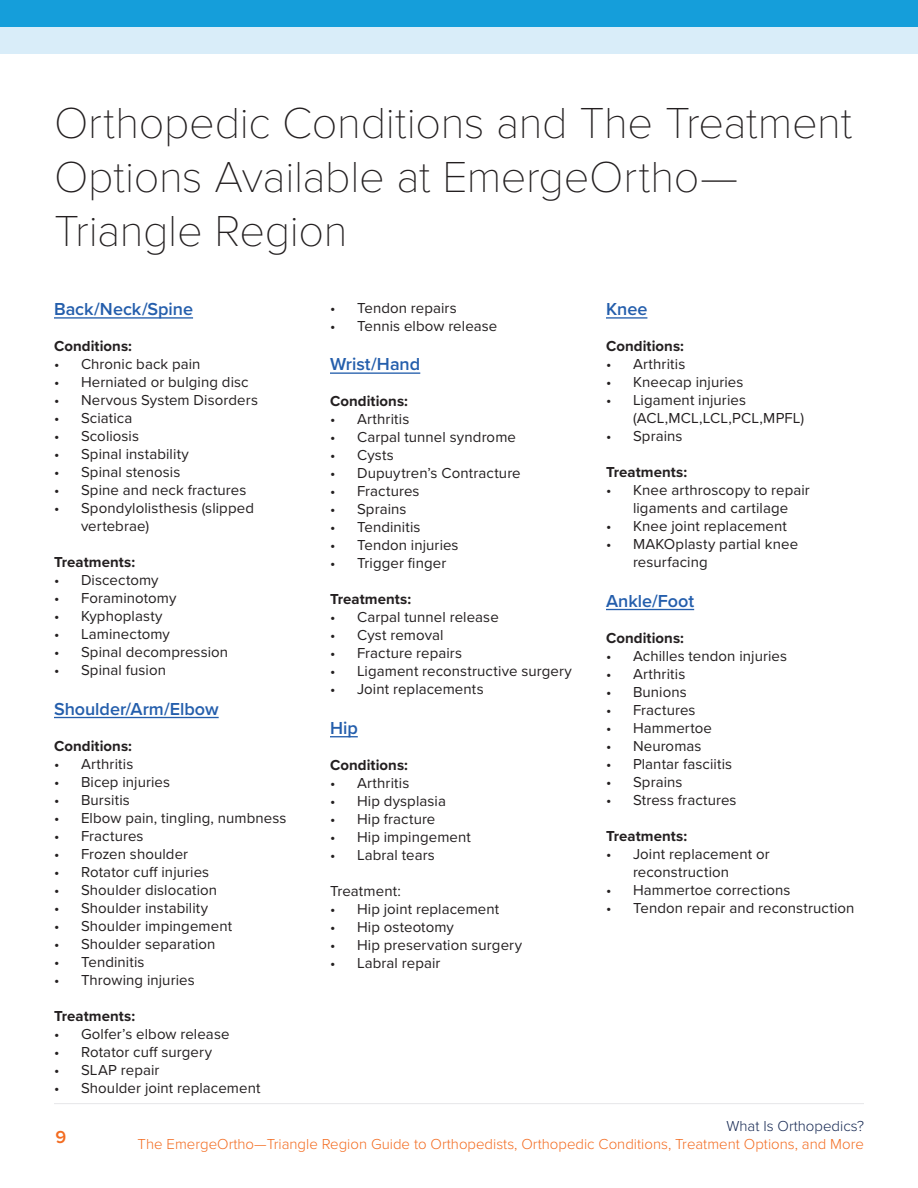
<style>
.page{position:relative;width:918px;height:1188px;background:#fff}
.page>*{position:absolute;margin:0;border:0;box-sizing:border-box;transform-origin:0 0}
.t1{font:100 45px/54px "Proxima Nova T";letter-spacing:-.01em;color:#231f20}
.t2{font:600 18px "Proxima Nova";color:#245eac}
.t3{font:600 18px "Proxima Nova";color:#f36c21}
.t4{font:15px/18px "Proxima Nova";letter-spacing:.005em;color:#231f20}
.t5{font:700 15px "Proxima Nova";letter-spacing:.005em;color:#231f20}
.t6{font:300 15px "Proxima Nova";color:#f36c21}
.t7{font:300 15px "Proxima Nova";color:#172953}
</style>
<div class="page">
<div style="left:0;top:0;width:918px;height:27px;background:#159eda"></div>
<div style="left:0;top:27px;width:918px;height:27px;background:#d9edf9"></div>
<hr style="left:54px;top:1103px;width:810px;height:1px;background:#e6e7e9">
<hr style="left:54px;top:317px;width:139px;height:2px;background:#245eac">
<hr style="left:54px;top:717px;width:165px;height:1px;background:#245eac">
<hr style="left:330px;top:372px;width:90px;height:2px;background:#245eac">
<svg style="left:330px;top:736px;width:28px;height:1px"></svg>
<hr style="left:606px;top:317px;width:41px;height:2px;background:#245eac">
<hr style="left:606px;top:609px;width:88px;height:1px;background:#245eac">
<p class="t1" style="left:54px;top:93px;width:800px">Orthopedic Conditions and The Treatment<br>Options Available at EmergeOrtho—<br>Triangle Region</p>
<p class="t2" style="left:54px;top:296px;width:141px">Back/Neck/Spine</p>
<p class="t5" style="left:54px;top:335px;width:79px">Conditions:</p>
<p class="t4" style="left:54px;top:355px;width:148px">• Chronic back pain</p>
<p class="t4" style="left:54px;top:373px;width:196px">• Herniated or bulging disc</p>
<p class="t4" style="left:54px;top:391px;width:205px">• Nervous System Disorders</p>
<p class="t4" style="left:54px;top:409px;width:80px">• Sciatica</p>
<p class="t4" style="left:54px;top:427px;width:87px">• Scoliosis</p>
<p class="t4" style="left:54px;top:445px;width:136px">• Spinal instability</p>
<p class="t4" style="left:54px;top:463px;width:128px">• Spinal stenosis</p>
<p class="t4" style="left:54px;top:481px;width:194px">• Spine and neck fractures</p>
<p class="t4" style="left:81px;top:499px;width:175px;text-indent:-27px">• Spondylolisthesis (slipped vertebrae)</p>
<p class="t5" style="left:54px;top:551px;width:83px">Treatments:</p>
<p class="t4" style="left:54px;top:571px;width:106px">• Discectomy</p>
<p class="t4" style="left:54px;top:589px;width:124px">• Foraminotomy</p>
<p class="t4" style="left:54px;top:607px;width:110px">• Kyphoplasty</p>
<p class="t4" style="left:54px;top:625px;width:117px">• Laminectomy</p>
<p class="t4" style="left:54px;top:643px;width:176px">• Spinal decompression</p>
<p class="t4" style="left:54px;top:661px;width:113px">• Spinal fusion</p>
<p class="t2" style="left:54px;top:695px;width:166px">Shoulder/Arm/Elbow</p>
<p class="t5" style="left:54px;top:735px;width:79px">Conditions:</p>
<p class="t4" style="left:54px;top:754px;width:81px">• Arthritis</p>
<p class="t4" style="left:54px;top:772px;width:118px">• Bicep injuries</p>
<p class="t4" style="left:54px;top:790px;width:77px">• Bursitis</p>
<p class="t4" style="left:54px;top:808px;width:234px">• Elbow pain, tingling, numbness</p>
<p class="t4" style="left:54px;top:826px;width:91px">• Fractures</p>
<p class="t4" style="left:54px;top:844px;width:136px">• Frozen shoulder</p>
<p class="t4" style="left:54px;top:862px;width:157px">• Rotator cuff injuries</p>
<p class="t4" style="left:54px;top:880px;width:165px">• Shoulder dislocation</p>
<p class="t4" style="left:54px;top:898px;width:156px">• Shoulder instability</p>
<p class="t4" style="left:54px;top:916px;width:180px">• Shoulder impingement</p>
<p class="t4" style="left:54px;top:934px;width:163px">• Shoulder separation</p>
<p class="t4" style="left:54px;top:952px;width:92px">• Tendinitis</p>
<p class="t4" style="left:54px;top:970px;width:142px">• Throwing injuries</p>
<p class="t5" style="left:54px;top:1005px;width:83px">Treatments:</p>
<p class="t4" style="left:54px;top:1024px;width:177px">• Golfer’s elbow release</p>
<p class="t4" style="left:54px;top:1042px;width:160px">• Rotator cuff surgery</p>
<p class="t4" style="left:54px;top:1060px;width:107px">• SLAP repair</p>
<p class="t4" style="left:54px;top:1078px;width:208px">• Shoulder joint replacement</p>
<p class="t4" style="left:330px;top:298px;width:128px">• Tendon repairs</p>
<p class="t4" style="left:330px;top:316px;width:169px">• Tennis elbow release</p>
<p class="t2" style="left:330px;top:351px;width:92px">Wrist/Hand</p>
<p class="t5" style="left:330px;top:390px;width:79px">Conditions:</p>
<p class="t4" style="left:330px;top:410px;width:81px">• Arthritis</p>
<p class="t4" style="left:330px;top:428px;width:188px">• Carpal tunnel syndrome</p>
<p class="t4" style="left:330px;top:446px;width:65px">• Cysts</p>
<p class="t4" style="left:330px;top:464px;width:192px">• Dupuytren’s Contracture</p>
<p class="t4" style="left:330px;top:482px;width:91px">• Fractures</p>
<p class="t4" style="left:330px;top:500px;width:78px">• Sprains</p>
<p class="t4" style="left:330px;top:518px;width:92px">• Tendinitis</p>
<p class="t4" style="left:330px;top:536px;width:130px">• Tendon injuries</p>
<p class="t4" style="left:330px;top:554px;width:118px">• Trigger finger</p>
<p class="t5" style="left:330px;top:588px;width:83px">Treatments:</p>
<p class="t4" style="left:330px;top:608px;width:170px">• Carpal tunnel release</p>
<p class="t4" style="left:330px;top:626px;width:115px">• Cyst removal</p>
<p class="t4" style="left:330px;top:644px;width:134px">• Fracture repairs</p>
<p class="t4" style="left:330px;top:662px;width:244px">• Ligament reconstructive surgery</p>
<p class="t4" style="left:330px;top:680px;width:155px">• Joint replacements</p>
<p class="t2" style="left:330px;top:715px;width:29px">Hip</p>
<p class="t5" style="left:330px;top:754px;width:79px">Conditions:</p>
<p class="t4" style="left:330px;top:773px;width:81px">• Arthritis</p>
<p class="t4" style="left:330px;top:791px;width:117px">• Hip dysplasia</p>
<p class="t4" style="left:330px;top:809px;width:107px">• Hip fracture</p>
<p class="t4" style="left:330px;top:827px;width:143px">• Hip impingement</p>
<p class="t4" style="left:330px;top:845px;width:106px">• Labral tears</p>
<p class="t4" style="left:330px;top:881px;width:72px">Treatment:</p>
<p class="t4" style="left:330px;top:899px;width:171px">• Hip joint replacement</p>
<p class="t4" style="left:330px;top:917px;width:125px">• Hip osteotomy</p>
<p class="t4" style="left:330px;top:935px;width:194px">• Hip preservation surgery</p>
<p class="t4" style="left:330px;top:953px;width:112px">• Labral repair</p>
<p class="t2" style="left:606px;top:296px;width:43px">Knee</p>
<p class="t5" style="left:606px;top:335px;width:79px">Conditions:</p>
<p class="t4" style="left:606px;top:355px;width:81px">• Arthritis</p>
<p class="t4" style="left:606px;top:373px;width:139px">• Kneecap injuries</p>
<p class="t4" style="left:633px;top:391px;width:173px;text-indent:-27px">• Ligament injuries (ACL,MCL,LCL,PCL,MPFL)</p>
<p class="t4" style="left:606px;top:427px;width:78px">• Sprains</p>
<p class="t5" style="left:606px;top:461px;width:83px">Treatments:</p>
<p class="t4" style="left:606px;top:481px;width:205px;text-align:center">• Knee arthroscopy to repair ligaments and cartilage</p>
<p class="t4" style="left:606px;top:517px;width:182px">• Knee joint replacement</p>
<p class="t4" style="left:633px;top:535px;width:167px;text-indent:-27px">• MAKOplasty partial knee resurfacing</p>
<p class="t2" style="left:606px;top:587px;width:90px">Ankle/Foot</p>
<p class="t5" style="left:606px;top:627px;width:79px">Conditions:</p>
<p class="t4" style="left:606px;top:646px;width:183px">• Achilles tendon injuries</p>
<p class="t4" style="left:606px;top:664px;width:81px">• Arthritis</p>
<p class="t4" style="left:606px;top:682px;width:82px">• Bunions</p>
<p class="t4" style="left:606px;top:700px;width:91px">• Fractures</p>
<p class="t4" style="left:606px;top:718px;width:107px">• Hammertoe</p>
<p class="t4" style="left:606px;top:736px;width:97px">• Neuromas</p>
<p class="t4" style="left:606px;top:754px;width:128px">• Plantar fasciitis</p>
<p class="t4" style="left:606px;top:772px;width:78px">• Sprains</p>
<p class="t4" style="left:606px;top:790px;width:132px">• Stress fractures</p>
<p class="t5" style="left:606px;top:825px;width:83px">Treatments:</p>
<p class="t4" style="left:633px;top:844px;width:138px;text-indent:-27px">• Joint replacement or reconstruction</p>
<p class="t4" style="left:606px;top:880px;width:186px">• Hammertoe corrections</p>
<p class="t4" style="left:606px;top:898px;width:250px">• Tendon repair and reconstruction</p>
<p class="t3" style="left:56px;top:1123px;width:12px">9</p>
<p class="t7" style="left:726px;top:1115px;width:139px">What Is Orthopedics?</p>
<p class="t6" style="left:138px;top:1133px;width:728px">The EmergeOrtho—Triangle Region Guide to Orthopedists, Orthopedic Conditions, Treatment Options, and More</p>
</div>
